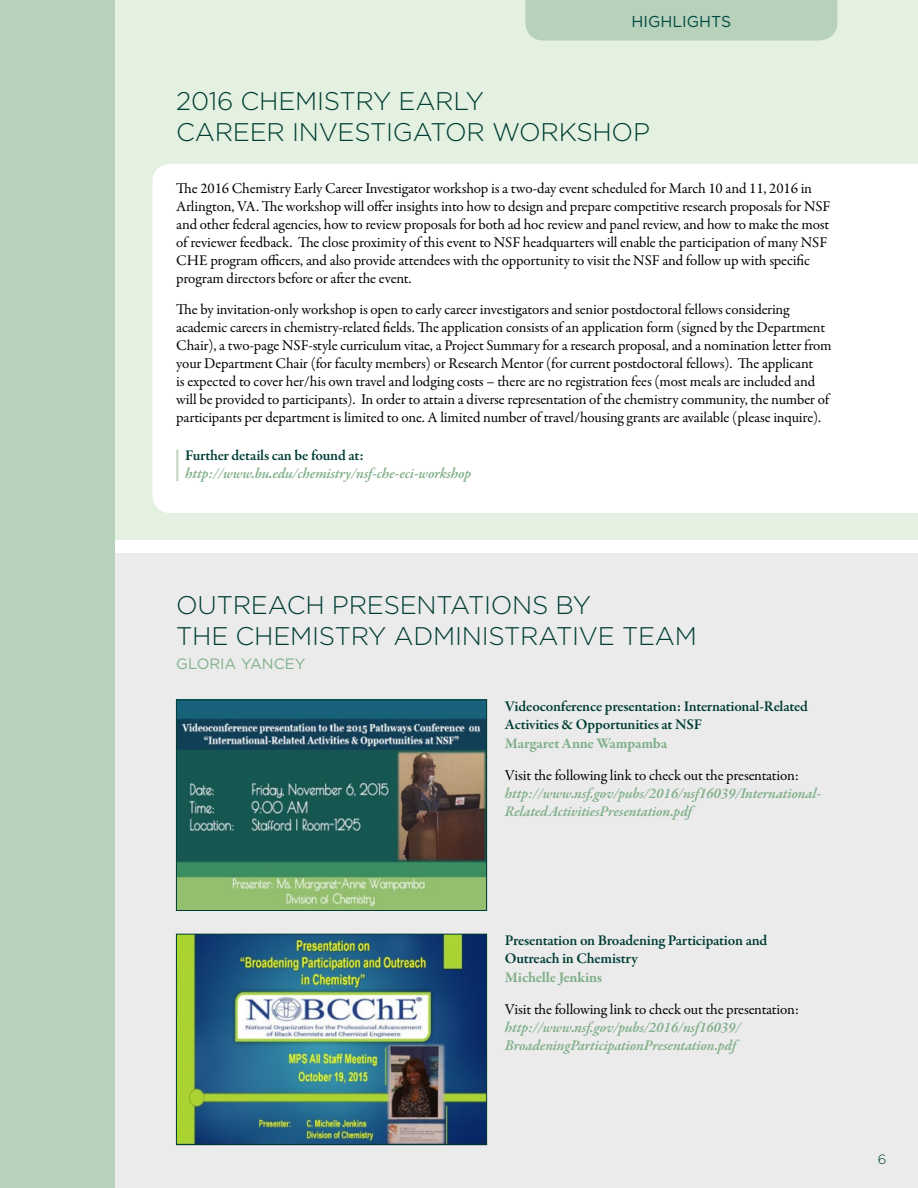
<style>
.page{position:relative;width:918px;height:1188px;background:#fff}
.page>*{position:absolute;margin:0;border:0;box-sizing:border-box;transform-origin:0 0}
.Article_Heading{font:300 25.5px/30.6px "Gotham";letter-spacing:-.01em;color:#003d34}
.t1{font:15.75px "Gotham";color:#004a41}
.Body{font:15px/18px "Garamond Premr Pro";letter-spacing:-.01em;color:#000}
.Workshop_Date_Place{font:italic 600 15px/18px "Garamond Premr Pro";letter-spacing:-.01em;color:#81af8a}
.Workshop_Date_Place-2{font:600 15px/18px "Garamond Premr Pro";letter-spacing:-.015em;color:#003d34}
.List__Darker{font:700 15px "Garamond Premr Pro";letter-spacing:-.015em;color:#81af8a}
.Article_Author{font:15px "Gotham";color:#81af8a}
.t2{font:300 13.5px "Gotham";color:#003d34}
.s1{font-style:normal;color:#003d34}
</style>
<div class="page">
<div style="left:0;top:0;width:918px;height:540px;background:#e4f1e1"></div>
<div style="left:0;top:554px;width:918px;height:634px;background:#ebebec"></div>
<div style="left:0;top:0;width:114px;height:1188px;background:#b7d1bb"></div>
<div style="left:152px;top:164px;width:766px;height:349px;background:#fff"></div>
<div style="left:525px;top:0;width:312px;height:40px;background:#b7d1bb"></div>
<img style="left:178px;top:702px;width:307px;height:207px">
<div style="left:176px;top:700px;width:311px;height:211px;border:1px solid #003d34"></div>
<img style="left:178px;top:936px;width:307px;height:207px">
<div style="left:176px;top:934px;width:311px;height:211px;border:1px solid #003d34"></div>
<hr style="left:176px;top:450px;width:2px;height:31px;background:#c4d9c7">
<p class="t1" style="left:632px;top:11px;width:101px">HIGHLIGHTS</p>
<p class="Article_Heading" style="left:176px;top:85px;width:475px">2016 CHEMISTRY EARLY<br>CAREER INVESTIGATOR WORKSHOP</p>
<p class="Body" style="left:176px;top:179px;width:656px">The 2016 Chemistry Early Career Investigator workshop is a two-day event scheduled for March 10 and 11, 2016 in Arlington, VA. The workshop will offer insights into how to design and prepare competitive research proposals for NSF and other federal agencies, how to review proposals for both ad hoc review and panel review, and how to make the most of reviewer feedback. The close proximity of this event to NSF headquarters will enable the participation of many NSF CHE program officers, and also provide attendees with the opportunity to visit the NSF and follow up with specific program directors before or after the event.</p>
<p class="Body" style="left:176px;top:301px;width:657px">The by invitation-only workshop is open to early career investigators and senior postdoctoral fellows considering academic careers in chemistry-related fields. The application consists of an application form (signed by the Department Chair), a two-page NSF-style curriculum vitae, a Project Summary for a research proposal, and a nomination letter from your Department Chair (for faculty members) or Research Mentor (for current postdoctoral fellows). The applicant<br>is expected to cover her/his own travel and lodging costs – there are no registration fees (most meals are included and will be provided to participants). In order to attain a diverse representation of the chemistry community, the number of participants per department is limited to one. A limited number of travel/housing grants are available (please inquire).</p>
<p class="Workshop_Date_Place" style="left:185px;top:448px;width:288px"><span class="s1">Further details can be found at: </span>http://www.bu.edu/chemistry/nsf-che-eci-workshop</p>
<p class="Article_Heading" style="left:176px;top:589px;width:522px">OUTREACH PRESENTATIONS BY<br>THE CHEMISTRY ADMINISTRATIVE TEAM</p>
<p class="Article_Author" style="left:176px;top:655px;width:131px">GLORIA YANCEY</p>
<p class="Workshop_Date_Place-2" style="left:505px;top:697px;width:305px">Videoconference presentation: International-Related<br>Activities &amp; Opportunities at NSF</p>
<p class="List__Darker" style="left:505px;top:734px;width:164px">Margaret Anne Wampamba</p>
<p class="Body" style="left:505px;top:767px;width:295px">Visit the following link to check out the presentation:</p>
<p class="Workshop_Date_Place" style="left:505px;top:785px;width:318px">http://www.nsf.gov/pubs/2016/nsf16039/International-<br>RelatedActivitiesPresentation.pdf</p>
<p class="Workshop_Date_Place-2" style="left:505px;top:931px;width:264px">Presentation on Broadening Participation and<br>Outreach in Chemistry</p>
<p class="List__Darker" style="left:505px;top:968px;width:99px">Michelle Jenkins</p>
<p class="Body" style="left:505px;top:1001px;width:295px">Visit the following link to check out the presentation:</p>
<p class="Workshop_Date_Place" style="left:505px;top:1019px;width:237px">http://www.nsf.gov/pubs/2016/nsf16039/<br>BroadeningParticipationPresentation.pdf</p>
<p class="t2" style="left:878px;top:1151px;width:10px">6</p>
</div>
